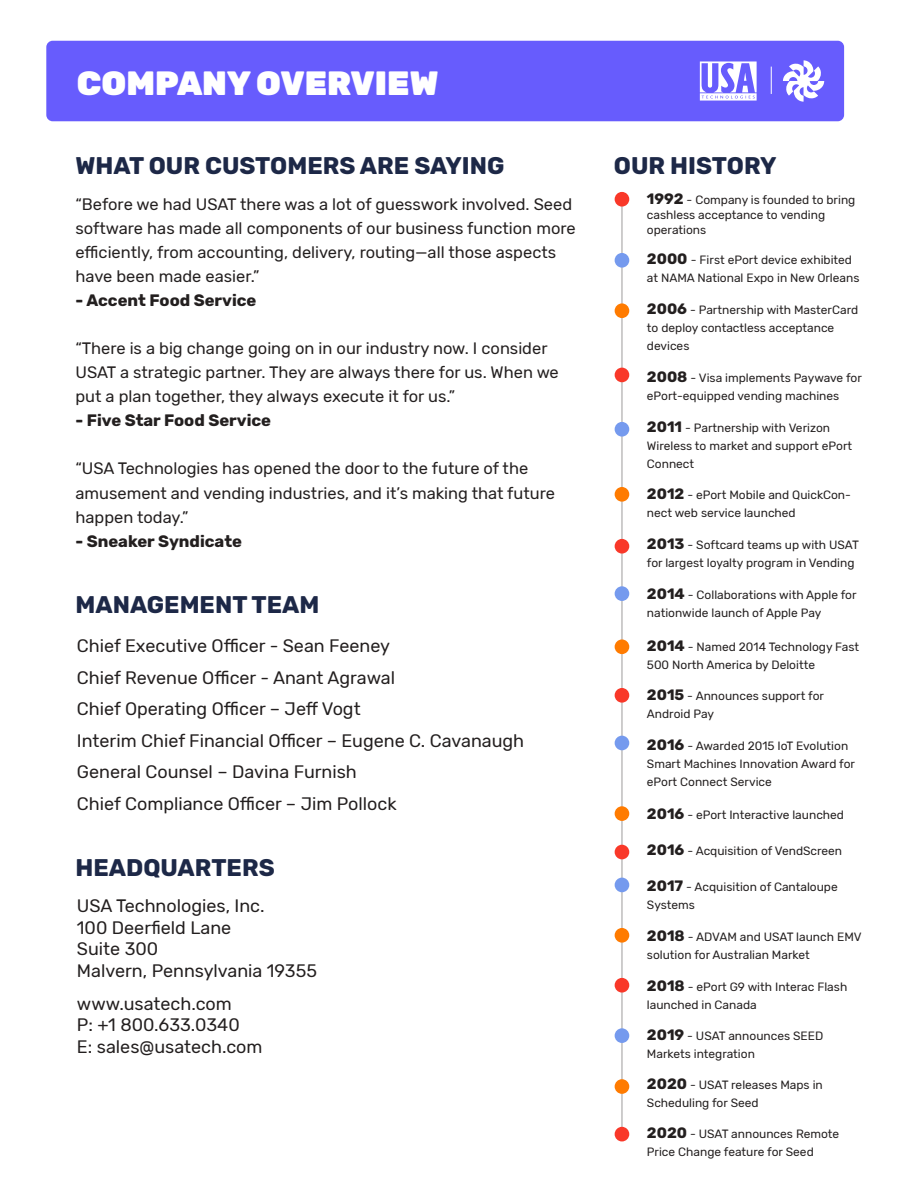
<style>
.page{position:relative;width:918px;height:1188px;background:#fff}
.page>*{position:absolute;margin:0;border:0;box-sizing:border-box;transform-origin:0 0}
.t1{font:900 33.6px "Rubik";color:#fff}
.t2{font:700 24px "Rubik";color:#1d2847}
.t3{font:18px/31.5px "Rubik";color:#231f1f}
.t4{font:16.5px/24px "Rubik";color:#231f1f}
.t5{font:700 16.5px "Rubik";color:#231f1f}
.t6{font:12px/18px "Rubik";color:#231f1f}
.s1{font-weight:700;font-size:15px}
</style>
<div class="page">
<hr style="left:621px;top:199px;width:2px;height:934px;background:#bebdbd">
<div style="left:615px;top:192px;width:14px;height:15px;background:#f93829;border-radius:50%"></div>
<div style="left:615px;top:253px;width:14px;height:15px;background:#759aee;border-radius:50%"></div>
<div style="left:615px;top:303px;width:14px;height:15px;background:#ff7b00;border-radius:50%"></div>
<div style="left:615px;top:368px;width:14px;height:14px;background:#f93829;border-radius:50%"></div>
<div style="left:615px;top:422px;width:14px;height:15px;background:#759aee;border-radius:50%"></div>
<div style="left:615px;top:539px;width:14px;height:15px;background:#f93829;border-radius:50%"></div>
<div style="left:615px;top:586px;width:14px;height:15px;background:#759aee;border-radius:50%"></div>
<div style="left:615px;top:639px;width:14px;height:15px;background:#ff7b00;border-radius:50%"></div>
<div style="left:615px;top:688px;width:14px;height:15px;background:#f93829;border-radius:50%"></div>
<div style="left:615px;top:736px;width:14px;height:14px;background:#759aee;border-radius:50%"></div>
<div style="left:615px;top:806px;width:14px;height:15px;background:#ff7b00;border-radius:50%"></div>
<div style="left:615px;top:845px;width:14px;height:14px;background:#f93829;border-radius:50%"></div>
<div style="left:615px;top:878px;width:14px;height:14px;background:#759aee;border-radius:50%"></div>
<div style="left:615px;top:928px;width:14px;height:15px;background:#ff7b00;border-radius:50%"></div>
<div style="left:615px;top:978px;width:14px;height:15px;background:#f93829;border-radius:50%"></div>
<div style="left:615px;top:1028px;width:14px;height:15px;background:#759aee;border-radius:50%"></div>
<div style="left:615px;top:1079px;width:14px;height:15px;background:#ff7b00;border-radius:50%"></div>
<div style="left:615px;top:1127px;width:14px;height:14px;background:#f93829;border-radius:50%"></div>
<div style="left:615px;top:487px;width:14px;height:15px;background:#ff7b00;border-radius:50%"></div>
<div style="left:46px;top:41px;width:798px;height:80px;background:#675cfd;border-radius:6px"></div>
<svg style="left:783px;top:60px;width:41px;height:42px"></svg>
<svg style="left:771px;top:67px;width:1px;height:27px"></svg>
<svg style="left:700px;top:61px;width:57px;height:40px"></svg>
<h1 class="t1" style="left:77px;top:63px;width:363px">COMPANY OVERVIEW</h1>
<h2 class="t2" style="left:75px;top:152px;width:430px">WHAT OUR CUSTOMERS ARE SAYING</h2>
<h2 class="t2" style="left:614px;top:152px;width:164px">OUR HISTORY</h2>
<h3 class="t4" style="left:75px;top:193px;width:502px">“Before we had USAT there was a lot of guesswork involved. Seed software has made all components of our business function more efficiently, from accounting, delivery, routing—all those aspects have been made easier.”</h3>
<h3 class="t5" style="left:75px;top:291px;width:182px">- Accent Food Service</h3>
<h3 class="t4" style="left:75px;top:337px;width:485px">“There is a big change going on in our industry now. I consider<br>USAT a strategic partner. They are always there for us. When we put a plan together, they always execute it for us.”</h3>
<h3 class="t5" style="left:75px;top:411px;width:197px">- Five Star Food Service</h3>
<h3 class="t4" style="left:75px;top:457px;width:481px">“USA Technologies has opened the door to the future of the amusement and vending industries, and it’s making that future happen today.”</h3>
<h3 class="t5" style="left:75px;top:531px;width:168px">- Sneaker Syndicate</h3>
<p class="t6" style="left:647px;top:193px;width:210px;line-height:15px"><span class="s1">1992</span> - Company is founded to bring cashless acceptance to vending operations</p>
<p class="t6" style="left:647px;top:251px;width:214px"><span class="s1">2000</span> - First ePort device exhibited at NAMA National Expo in New Orleans</p>
<p class="t6" style="left:647px;top:302px;width:213px"><span class="s1">2006</span> - Partnership with MasterCard to deploy contactless acceptance devices</p>
<p class="t6" style="left:647px;top:370px;width:217px"><span class="s1">2008</span> - Visa implements Paywave for ePort-equipped vending machines</p>
<p class="t6" style="left:647px;top:419px;width:207px"><span class="s1">2011</span> - Partnership with Verizon<br>Wireless to market and support ePort<br>Connect</p>
<p class="t6" style="left:647px;top:486px;width:206px"><span class="s1">2012</span> - ePort Mobile and QuickCon&shy;nect web service launched</p>
<p class="t6" style="left:647px;top:536px;width:214px"><span class="s1">2013</span> - Softcard teams up with USAT for largest loyalty program in Vending</p>
<p class="t6" style="left:647px;top:586px;width:211px"><span class="s1">2014</span> - Collaborations with Apple for nationwide launch of Apple Pay</p>
<p class="t6" style="left:647px;top:638px;width:214px"><span class="s1">2014</span> - Named 2014 Technology Fast<br>500 North America by Deloitte</p>
<p class="t6" style="left:647px;top:687px;width:179px"><span class="s1">2015</span> - Announces support for<br>Android Pay</p>
<p class="t6" style="left:647px;top:737px;width:210px"><span class="s1">2016</span> - Awarded 2015 IoT Evolution<br>Smart Machines Innovation Award for ePort Connect Service</p>
<p class="t6" style="left:647px;top:806px;width:199px"><span class="s1">2016</span> - ePort Interactive launched</p>
<p class="t6" style="left:647px;top:843px;width:197px"><span class="s1">2016</span> - Acquisition of VendScreen</p>
<p class="t6" style="left:647px;top:878px;width:192px"><span class="s1">2017</span> - Acquisition of Cantaloupe<br>Systems</p>
<p class="t6" style="left:647px;top:928px;width:216px"><span class="s1">2018</span> - ADVAM and USAT launch EMV solution for Australian Market</p>
<p class="t6" style="left:647px;top:978px;width:202px"><span class="s1">2018</span> - ePort G9 with Interac Flash launched in Canada</p>
<p class="t6" style="left:647px;top:1027px;width:178px"><span class="s1">2019</span> - USAT announces SEED<br>Markets integration</p>
<p class="t6" style="left:647px;top:1076px;width:177px"><span class="s1">2020</span> - USAT releases Maps in<br>Scheduling for Seed</p>
<p class="t6" style="left:647px;top:1125px;width:194px"><span class="s1">2020</span> - USAT announces Remote<br>Price Change feature for Seed</p>
<h2 class="t2" style="left:75px;top:591px;width:245px">MANAGEMENT TEAM</h2>
<p class="t3" style="left:77px;top:631px;width:449px">Chief Executive Officer - Sean Feeney<br>Chief Revenue Officer - Anant Agrawal<br>Chief Operating Officer – Jeff Vogt<br>Interim Chief Financial Officer – Eugene C. Cavanaugh General Counsel – Davina Furnish<br>Chief Compliance Officer – Jim Pollock</p>
<h2 class="t2" style="left:75px;top:854px;width:201px">HEADQUARTERS</h2>
<h3 class="t3" style="left:77px;top:895px;width:242px;line-height:21.6px">USA Technologies, Inc.<br>100 Deerfield Lane<br>Suite 300<br>Malvern, Pennsylvania 19355</h3>
<h3 class="t3" style="left:77px;top:993px;width:187px;line-height:21.6px">www.usatech.com<br>P: +1 800.633.0340<br>E: sales@usatech.com</h3>
</div>
